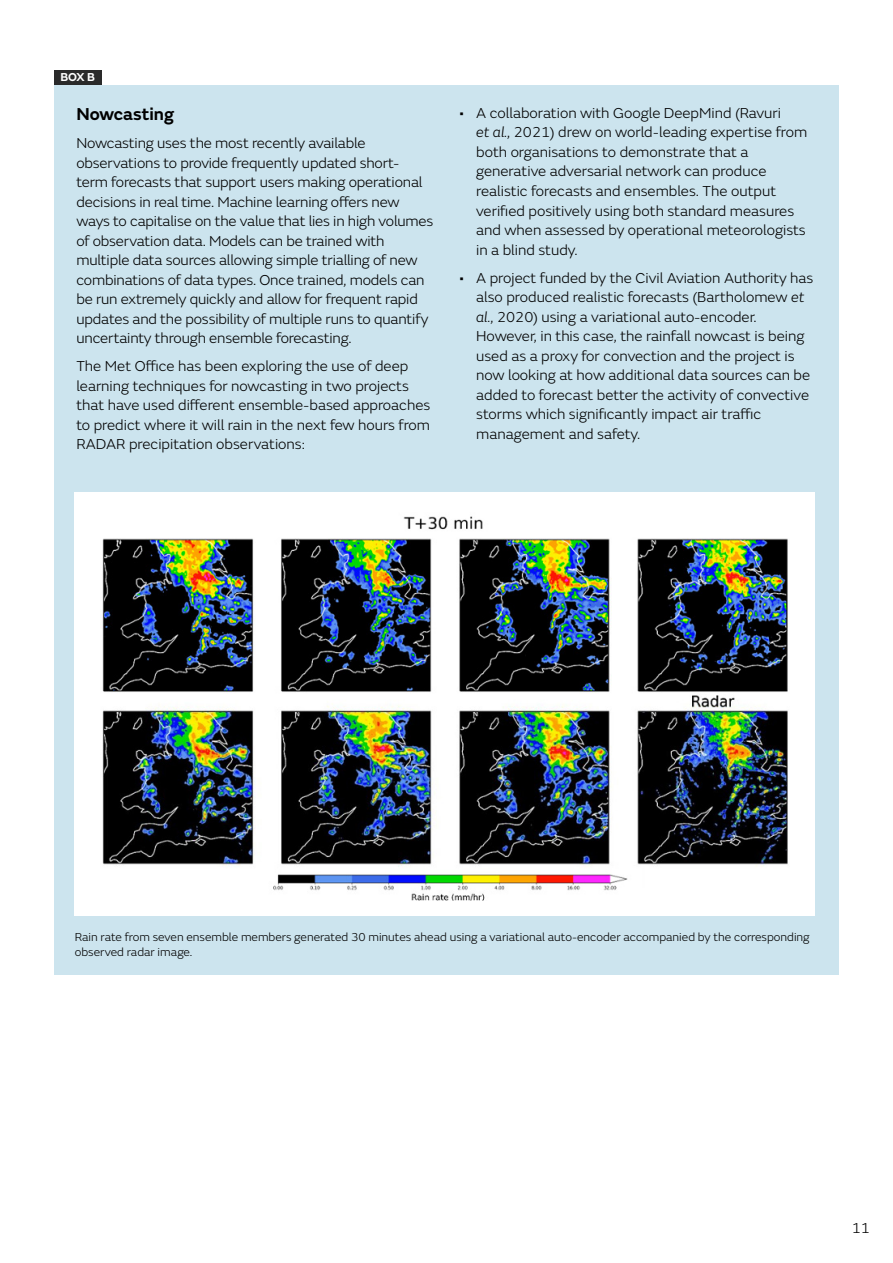
<style>
.page{position:relative;width:893px;height:1263px;background:#fff}
.page>*{position:absolute;margin:0;border:0;box-sizing:border-box;transform-origin:0 0}
.t1{font:600 18px "FS Emeric";color:#000}
.t2{font:300 15px/19.5px "FS Emeric";letter-spacing:-.005em;color:#000}
.t3{font:300 12px/14.4px "FS Emeric";color:#000}
.t4{font:600 12px "FS Emeric";color:#fff}
.s1{font-style:italic}
</style>
<div class="page">
<div style="left:54px;top:85px;width:785px;height:890px;background:#cce4ee"></div>
<div style="left:75px;top:492px;width:740px;height:423px;background:#fff"></div>
<img style="left:102px;top:516px;width:686px;height:385px">
<div style="left:54px;top:70px;width:48px;height:15px;background:#2a2a2a"></div>
<p class="t4" style="left:61px;top:68px;width:36px">BOX B</p>
<p class="t1" style="left:76px;top:100px;width:99px">Nowcasting</p>
<p class="t2" style="left:76px;top:133px;width:359px">Nowcasting uses the most recently available observations to provide frequently updated short&shy;term forecasts that support users making operational decisions in real time. Machine learning offers new ways to capitalise on the value that lies in high volumes of observation data. Models can be trained with multiple data sources allowing simple trialling of new combinations of data types. Once trained, models can be run extremely quickly and allow for frequent rapid updates and the possibility of multiple runs to quantify uncertainty through ensemble forecasting.</p>
<p class="t2" style="left:76px;top:356px;width:355px">The Met Office has been exploring the use of deep learning techniques for nowcasting in two projects that have used different ensemble-based approaches to predict where it will rain in the next few hours from RADAR precipitation observations:</p>
<p class="t2" style="left:476px;top:103px;width:333px;text-indent:-17px">• A collaboration with Google DeepMind (Ravuri<br><span class="s1">et al.</span>, 2021) drew on world-leading expertise from both organisations to demonstrate that a generative adversarial network can produce realistic forecasts and ensembles. The output verified positively using both standard measures and when assessed by operational meteorologists in a blind study.</p>
<p class="t2" style="left:476px;top:267px;width:339px;text-indent:-17px">• A project funded by the Civil Aviation Authority has also produced realistic forecasts (Bartholomew <span class="s1">et al.</span>, 2020) using a variational auto-encoder.<br>However, in this case, the rainfall nowcast is being used as a proxy for convection and the project is now looking at how additional data sources can be added to forecast better the activity of convective storms which significantly impact air traffic management and safety.</p>
<p class="t3" style="left:75px;top:929px;width:736px">Rain rate from seven ensemble members generated 30 minutes ahead using a variational auto-encoder accompanied by the corresponding observed radar image.</p>
<p class="t2" style="left:852px;top:1217px;width:20px">11</p>
</div>
